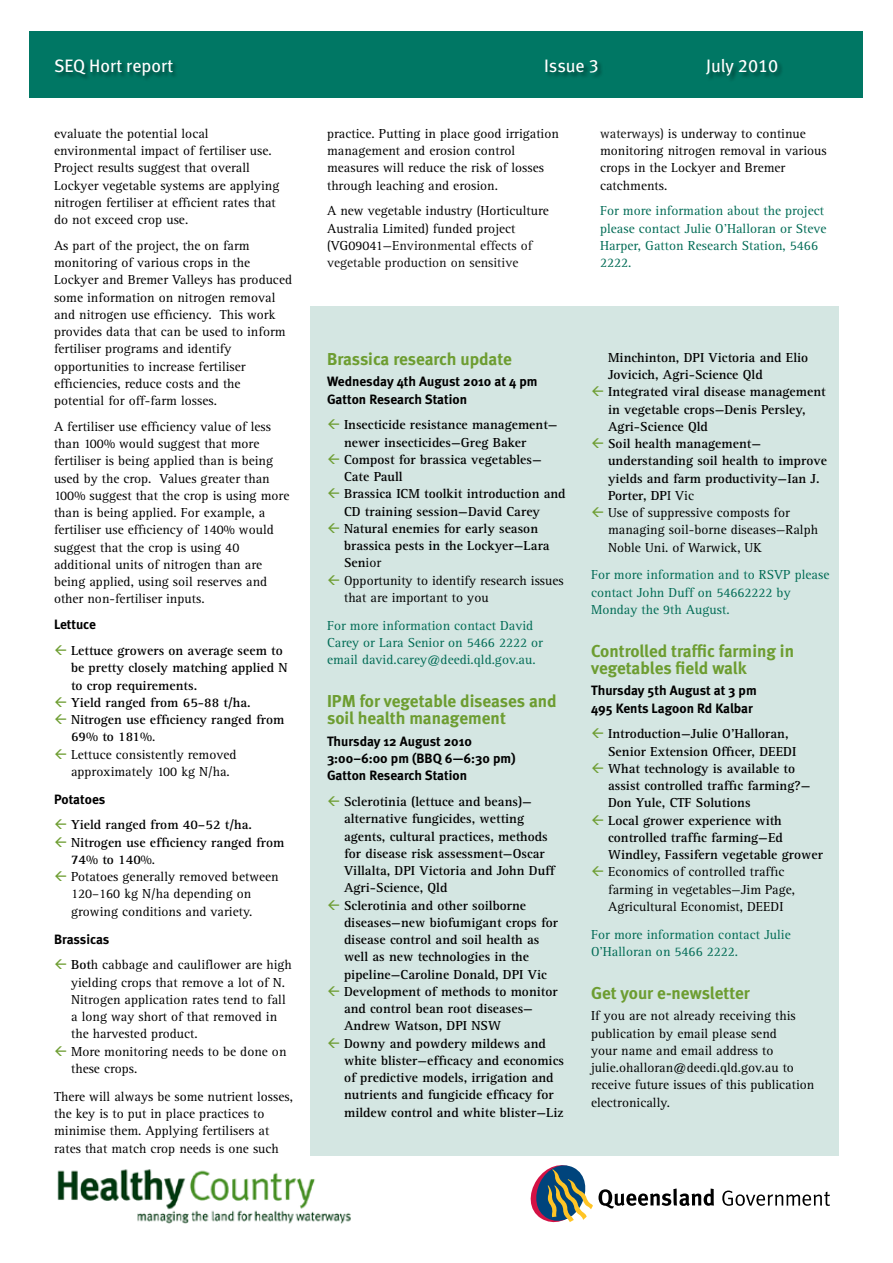
<style>
.page{position:relative;width:893px;height:1263px;background:#fff}
.page>*{position:absolute;margin:0;border:0;box-sizing:border-box;transform-origin:0 0}
.t1{font:18px "Meta Book LF";color:#fff}
.t2{font:700 17.25px/17.2px "Meta";color:#6d9d31}
.t3{font:13.5px/17.2px "Rotis Serif";color:#000}
.t4{font:700 13.5px/17.2px "Rotis Serif";color:#000}
.t5{font:13.5px/17.2px "Rotis Serif";color:#006b55}
.t6{font:700 13.5px/17.2px "Meta";color:#000}
.s1{font-weight:400}
.s2{font-weight:700}
.s3{color:#111}
</style>
<div class="page">
<svg style="left:722px;top:1190px;width:108px;height:16px"></svg>
<svg style="left:531px;top:1165px;width:183px;height:57px"></svg>
<div style="left:30px;top:31px;width:833px;height:67px;background:#007764"></div>
<div style="left:310px;top:306px;width:528px;height:850px;background:#d4e6e2"></div>
<img style="left:57px;top:1169px;width:294px;height:55px">
<div style="left:55px;top:59px;width:728px;height:23px;background:#000;opacity:.41"></div>
<h1 class="t1" style="left:54px;top:55px;width:121px">SEQ Hort report</h1>
<h1 class="t1" style="left:544px;top:55px;width:56px">Issue 3</h1>
<h1 class="t1" style="left:706px;top:55px;width:74px">July 2010</h1>
<p class="t3" style="left:54px;top:125px;width:227px">evaluate the potential local environmental impact of fertiliser use.<br>Project results suggest that overall Lockyer vegetable systems are applying nitrogen fertiliser at efficient rates that do not exceed crop use.</p>
<p class="t3" style="left:54px;top:237px;width:240px">As part of the project, the on farm monitoring of various crops in the Lockyer and Bremer Valleys has produced some information on nitrogen removal and nitrogen use efficiency. This work provides data that can be used to inform fertiliser programs and identify opportunities to increase fertiliser efficiencies, reduce costs and the potential for off-farm losses.</p>
<p class="t3" style="left:54px;top:418px;width:237px">A fertiliser use efficiency value of less than 100% would suggest that more fertiliser is being applied than is being used by the crop. Values greater than 100% suggest that the crop is using more than is being applied. For example, a fertiliser use efficiency of 140% would suggest that the crop is using 40 additional units of nitrogen than are being applied, using soil reserves and other non-fertiliser inputs.</p>
<p class="t6" style="left:54px;top:616px;width:44px">Lettuce</p>
<p class="t4" style="left:71px;top:642px;width:218px">Lettuce growers on average seem to be pretty closely matching applied N to crop requirements.<br>Yield ranged from 65-88 t/ha.<br>Nitrogen use efficiency ranged from<br>69% to 181%<span class="s1">.<br>Lettuce consistently removed approximately 100 kg N/ha.</span></p>
<p class="t6" style="left:54px;top:790px;width:53px">Potatoes</p>
<p class="t3" style="left:71px;top:817px;width:215px"><span class="s2">Yield ranged from 40–52 t/ha.<br>Nitrogen use efficiency ranged from<br>74% to 140</span>%.<br>Potatoes generally removed between<br>120–160 kg N/ha depending on growing conditions and variety.</p>
<p class="t6" style="left:54px;top:930px;width:57px">Brassicas</p>
<p class="t3" style="left:71px;top:957px;width:222px"><span class="s2">Bot</span>h cabbage and cauliflower are high yielding crops that remove a lot of N.<br>Nitrogen application rates tend to fall a long way short of that removed in the harvested product.<br>More monitoring needs to be done on these crops.</p>
<p class="t3" style="left:54px;top:1088px;width:240px">There will always be some nutrient losses, the key is to put in place practices to minimise them. Applying fertilisers at rates that match crop needs is one such</p>
<p class="t3" style="left:327px;top:125px;width:233px">practice. Putting in place good irrigation management and erosion control measures will reduce the risk of losses through leaching and erosion.</p>
<p class="t3" style="left:327px;top:203px;width:223px">A new vegetable industry (Horticulture Australia Limited) funded project (VG09041—<span class="s3">Environmental effects of vegetable production on sensitive</span></p>
<p class="t3" style="left:600px;top:125px;width:228px"><span class="s3">waterways)</span> is underway to continue monitoring nitrogen removal in various crops in the Lockyer and Bremer catchments.</p>
<p class="t5" style="left:600px;top:203px;width:228px">For more information about the project please contact Julie O’Halloran or Steve<br>Harper, Gatton Research Station, 5466<br>2222.</p>
<p class="t2" style="left:327px;top:350px;width:186px">Brassica research update</p>
<p class="t6" style="left:327px;top:373px;width:212px">Wednesday 4th August 2010 at 4 pm<br>Gatton Research Station</p>
<p class="t4" style="left:344px;top:417px;width:223px">Insecticide resistance management— newer insecticides—Greg Baker<br>Compost for brassica vegetables—<br>Cate Paull<br>Brassica ICM toolkit introduction and<br>CD training session—David Carey<br>Natural enemies for early season brassica pests in the Lockyer—Lara<br>Sen<span class="s1">ior<br>Opportunity to identify research issues that are important to you</span></p>
<p class="t5" style="left:327px;top:617px;width:217px">For more information contact David<br>Carey or Lara Senior on 5466 2222 or email david.carey@deedi.qld.gov.au.</p>
<p class="t2" style="left:327px;top:692px;width:231px">IPM for vegetable diseases and soil health management</p>
<p class="t6" style="left:327px;top:732px;width:190px">Thursday 12 August 2010<br>3:00–6:00 pm (BBQ 6—6:30 pm)<br>Gatton Research Station</p>
<p class="t4" style="left:344px;top:793px;width:221px">Sclerotinia (lettuce and beans)— alternative fungicides, wetting agents, cultural practices, methods for disease risk assessment—Oscar Villalta, DPI Victoria and John Duff Agri-Science, Qld<br>Sclerotinia and other soilborne diseases—new biofumigant crops for disease control and soil health as well as new technologies in the pipeline—Caroline Donald, DPI Vic Development of methods to monitor and control bean root diseases— Andrew Watson, DPI NSW<br>Downy and powdery mildews and white blister—efficacy and economics of predictive models, irrigation and nutrients and fungicide efficacy for mildew control and white blister—Liz</p>
<p class="t4" style="left:608px;top:349px;width:220px">Minchinton, DPI Victoria and Elio<br>Jovicich, Agri-Science Qld<br>Integrated viral disease management in vegetable crops—Denis Persley,<br>Agri-Science Qld<br>Soil health management— understanding soil health to improve yields and farm productivity—Ian J.<br>Porter, DP<span class="s1">I Vic<br>Use of suppressive composts for managing soil-borne diseases—Ralph<br>Noble Uni. of Warwick, UK</span></p>
<p class="t5" style="left:591px;top:567px;width:240px">For more information and to RSVP please contact John Duff on 54662222 by<br>Monday the 9th August.</p>
<p class="t2" style="left:591px;top:642px;width:204px">Controlled traffic farming in vegetables field walk</p>
<p class="t6" style="left:591px;top:682px;width:167px">Thursday 5th August at 3 pm<br>495 Kents Lagoon Rd Kalbar</p>
<p class="t4" style="left:608px;top:726px;width:216px">Introduction—Julie O’Halloran,<br>Senior Extension Officer, DEEDI<br>What technology is available to assist controlled traffic farming?—<br>Don Yule, CTF Solutions<br>Local grower experience with controlled traffic farming—Ed<br>Windley, Fassifern vegetable grower</p>
<p class="t3" style="left:608px;top:864px;width:189px">Economics of controlled traffic farming in vegetables—Jim Page,<br>Agricultural Economist, DEEDI</p>
<p class="t5" style="left:591px;top:926px;width:201px">For more information contact Julie<br>O’Halloran on 5466 2222.</p>
<p class="t2" style="left:591px;top:984px;width:160px">Get your e-newsletter</p>
<p class="t3" style="left:591px;top:1008px;width:225px">If you are not already receiving this publication by email please send<br>your name and email address to julie.ohalloran@deedi.qld.gov.au to receive future issues of this publication electronically.</p>
</div>
